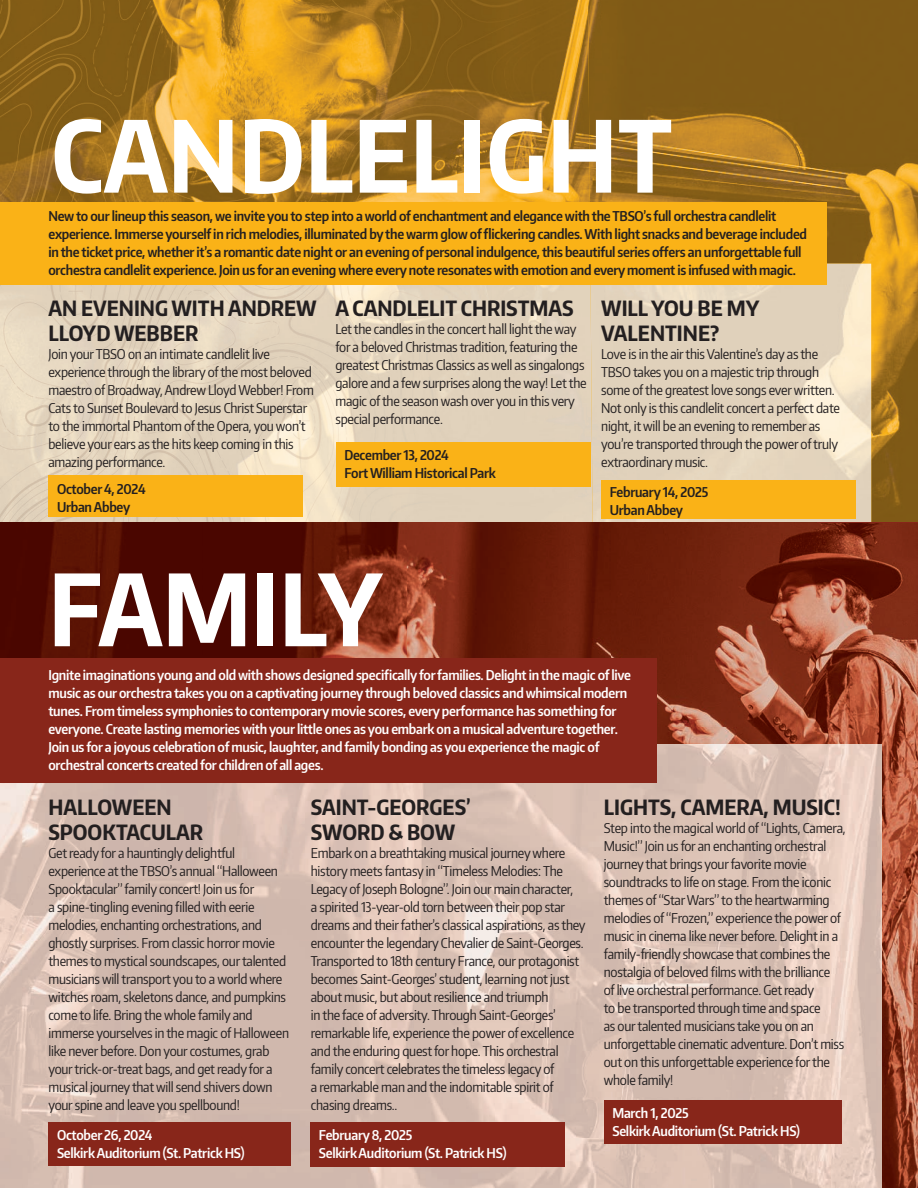
<style>
.page{position:relative;width:918px;height:1188px;background:#fff}
.page>*{position:absolute;margin:0;border:0;box-sizing:border-box;transform-origin:0 0}
.t1{font:700 98.4px "Encode Sans Condensed";color:#fff}
.t2{font:700 21px/25.2px "Encode Sans Condensed";color:#231f20}
.t3{font:13.5px/18px "Encode Sans Condensed";letter-spacing:-.02em;color:#231f20}
.t4{font:600 13.5px/18px "Encode Sans Condensed";letter-spacing:-.02em;color:#fff}
.t5{font:600 13.5px/18px "Encode Sans Condensed";letter-spacing:-.02em;color:#231f20}
</style>
<div class="page">
<img style="left:590px;top:0;width:328px;height:523px">
<img style="left:593px;top:264px;width:278px;height:259px">
<img style="left:0;top:0;width:590px;height:202px">
<img style="left:0;top:285px;width:593px;height:238px">
<div style="left:0;top:202px;width:827px;height:83px;background:#fab217"></div>
<div style="left:48px;top:476px;width:255px;height:41px;background:#fab217"></div>
<div style="left:336px;top:442px;width:255px;height:45px;background:#fab217"></div>
<div style="left:601px;top:480px;width:255px;height:39px;background:#fab217"></div>
<img style="left:0;top:523px;width:816px;height:221px">
<img style="left:816px;top:523px;width:102px;height:256px">
<img style="left:882px;top:779px;width:36px;height:409px">
<img style="left:0;top:744px;width:882px;height:444px">
<div style="left:0;top:658px;width:657px;height:124px;background:#88261a"></div>
<div style="left:48px;top:1122px;width:243px;height:44px;background:#88261a"></div>
<div style="left:310px;top:1123px;width:255px;height:44px;background:#88261a"></div>
<div style="left:604px;top:1100px;width:238px;height:44px;background:#88261a"></div>
<h1 class="t1" style="left:51px;top:91px;width:623px">CANDLELIGHT</h1>
<p class="t5" style="left:48px;top:207px;width:760px">New to our lineup this season, we invite you to step into a world of enchantment and elegance with the TBSO’s full orchestra candlelit experience. Immerse yourself in rich melodies, illuminated by the warm glow of flickering candles. With light snacks and beverage included in the ticket price, whether it’s a romantic date night or an evening of personal indulgence, this beautiful series offers an unforgettable full orchestra candlelit experience. Join us for an evening where every note resonates with emotion and every moment is infused with magic.</p>
<h2 class="t2" style="left:48px;top:295px;width:270px">AN EVENING WITH ANDREW<br>LLOYD WEBBER</h2>
<p class="t3" style="left:48px;top:344px;width:267px">Join your TBSO on an intimate candlelit live experience through the library of the most beloved maestro of Broadway, Andrew Lloyd Webber! From Cats to Sunset Boulevard to Jesus Christ Superstar to the immortal Phantom of the Opera, you won’t believe your ears as the hits keep coming in this amazing performance.</p>
<p class="t5" style="left:57px;top:479px;width:90px">October 4, 2024<br>Urban Abbey</p>
<h2 class="t2" style="left:335px;top:295px;width:240px">A CANDLELIT CHRISTMAS</h2>
<p class="t3" style="left:335px;top:319px;width:253px">Let the candles in the concert hall light the way for a beloved Christmas tradition, featuring the greatest Christmas Classics as well as singalongs galore and a few surprises along the way! Let the magic of the season wash over you in this very special performance.</p>
<p class="t5" style="left:344px;top:446px;width:153px">December 13, 2024<br>Fort William Historical Park</p>
<h2 class="t2" style="left:601px;top:295px;width:160px">WILL YOU BE MY<br>VALENTINE?</h2>
<p class="t3" style="left:601px;top:345px;width:240px">Love is in the air this Valentine’s day as the TBSO takes you on a majestic trip through some of the greatest love songs ever written.<br>Not only is this candlelit concert a perfect date night, it will be an evening to remember as you’re transported through the power of truly extraordinary music.</p>
<p class="t5" style="left:610px;top:482px;width:100px">February 14, 2025<br>Urban Abbey</p>
<h1 class="t1" style="left:48px;top:545px;width:336px">FAMILY</h1>
<p class="t4" style="left:48px;top:666px;width:584px">Ignite imaginations young and old with shows designed specifically for families. Delight in the magic of live music as our orchestra takes you on a captivating journey through beloved classics and whimsical modern tunes. From timeless symphonies to contemporary movie scores, every performance has something for everyone. Create lasting memories with your little ones as you embark on a musical adventure together.<br>Join us for a joyous celebration of music, laughter, and family bonding as you experience the magic of orchestral concerts created for children of all ages.</p>
<h2 class="t2" style="left:48px;top:794px;width:156px">HALLOWEEN<br>SPOOKTACULAR</h2>
<p class="t3" style="left:48px;top:844px;width:242px">Get ready for a hauntingly delightful experience at the TBSO’s annual “Halloween Spooktacular” family concert! Join us for<br>a spine-tingling evening filled with eerie melodies, enchanting orchestrations, and ghostly surprises. From classic horror movie themes to mystical soundscapes, our talented musicians will transport you to a world where witches roam, skeletons dance, and pumpkins come to life. Bring the whole family and immerse yourselves in the magic of Halloween like never before. Don your costumes, grab your trick-or-treat bags, and get ready for a musical journey that will send shivers down your spine and leave you spellbound!</p>
<p class="t4" style="left:57px;top:1125px;width:189px">October 26, 2024<br>Selkirk Auditorium (St. Patrick HS)</p>
<h2 class="t2" style="left:311px;top:794px;width:161px">SAINT-GEORGES’<br>SWORD &amp; BOW</h2>
<p class="t3" style="left:311px;top:844px;width:276px">Embark on a breathtaking musical journey where history meets fantasy in “Timeless Melodies: The Legacy of Joseph Bologne”. Join our main character,<br>a spirited 13-year-old torn between their pop star dreams and their father’s classical aspirations, as they encounter the legendary Chevalier de Saint-Georges.<br>Transported to 18th century France, our protagonist becomes Saint-Georges’ student, learning not just about music, but about resilience and triumph<br>in the face of adversity. Through Saint-Georges’ remarkable life, experience the power of excellence and the enduring quest for hope. This orchestral family concert celebrates the timeless legacy of<br>a remarkable man and the indomitable spirit of chasing dreams..</p>
<p class="t4" style="left:319px;top:1126px;width:189px">February 8, 2025<br>Selkirk Auditorium (St. Patrick HS)</p>
<h2 class="t2" style="left:604px;top:794px;width:239px">LIGHTS, CAMERA, MUSIC!</h2>
<p class="t3" style="left:604px;top:819px;width:243px">Step into the magical world of “Lights, Camera, Music!” Join us for an enchanting orchestral journey that brings your favorite movie soundtracks to life on stage. From the iconic themes of “Star Wars” to the heartwarming melodies of “Frozen,” experience the power of music in cinema like never before. Delight in a family-friendly showcase that combines the nostalgia of beloved films with the brilliance<br>of live orchestral performance. Get ready<br>to be transported through time and space<br>as our talented musicians take you on an unforgettable cinematic adventure. Don’t miss out on this unforgettable experience for the whole family!</p>
<p class="t4" style="left:612px;top:1104px;width:189px">March 1, 2025<br>Selkirk Auditorium (St. Patrick HS)</p>
</div>
